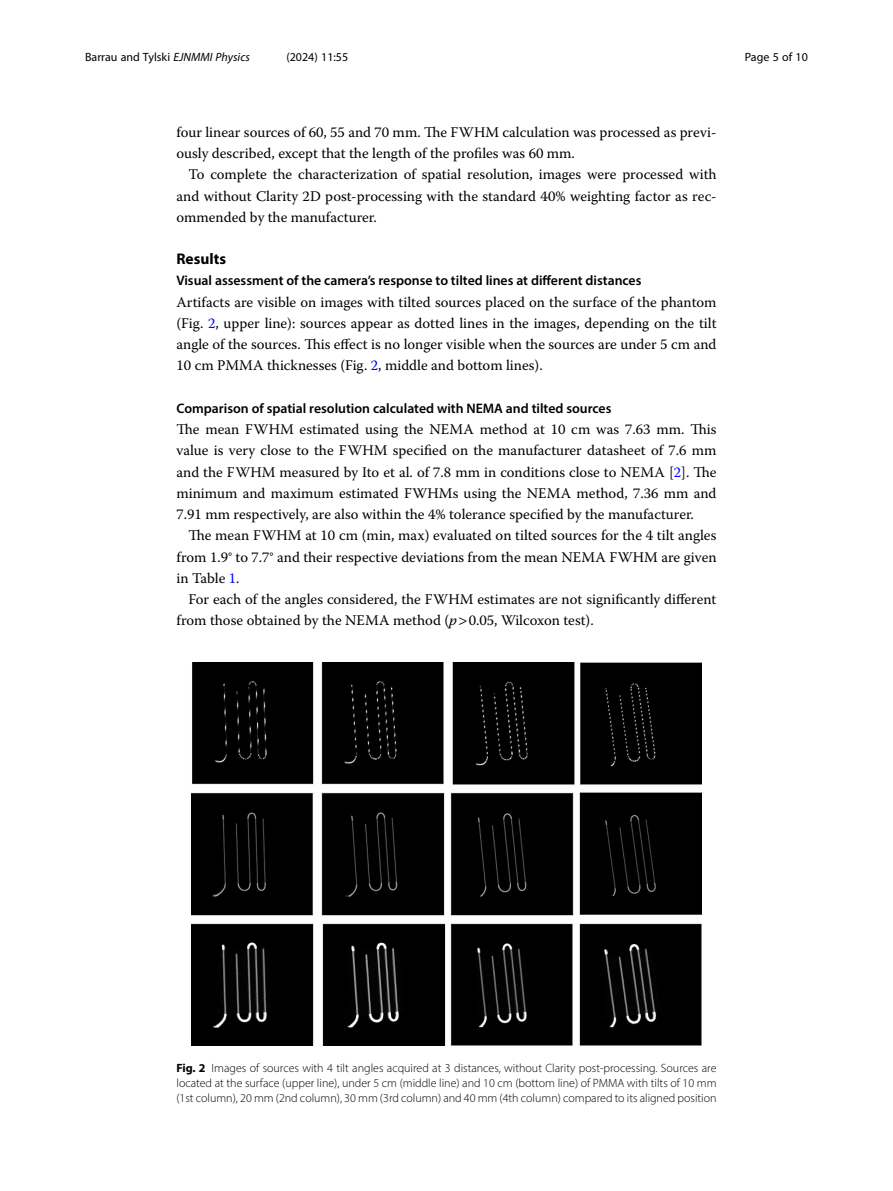
<style>
.page{position:relative;width:893px;height:1191px;background:#fff}
.page>*{position:absolute;margin:0;border:0;box-sizing:border-box;transform-origin:0 0}
.Head_1{font:700 15.45px "Myriad Pro";color:#000}
.Body_Text{font:14.7px/21.3px "Warnock Pro";color:#000;text-align:justify}
.Body_Text_Indent{font:14.7px/21.1px "Warnock Pro";color:#000}
.Head_2_After_1{font:600 13.8px "Myriad Pro";color:#000}
.Head_2{font:600 13.8px "Myriad Pro";color:#000}
.Figure_Caption{font:300 12px/15px "Myriad Pro";color:#000;text-align:justify}
.t1{font:12px "Myriad Pro";color:#000}
.s1{font-style:italic}
.s2{color:#00f}
.s3{font-weight:700}
</style>
<div class="page">
<img style="left:191px;top:663px;width:511px;height:382px">
<p class="t1" style="left:85px;top:50px;width:166px">Barrau and Tylski <span class="s1">EJNMMI Physics</span></p>
<p class="t1" style="left:286px;top:50px;width:63px">(2024) 11:55</p>
<p class="t1" style="left:745px;top:50px;width:65px">Page 5 of 10</p>
<p class="Body_Text_Indent" style="left:176px;top:121px;width:542px">four linear sources of 60, 55 and 70 mm. The FWHM calculation was processed as previ&shy;ously described, except that the length of the profiles was 60 mm.</p>
<p class="Body_Text_Indent" style="left:176px;top:164px;width:542px;text-align:justify;text-indent:12px">To complete the characterization of spatial resolution, images were processed with and without Clarity 2D post-processing with the standard 40% weighting factor as rec&shy;ommended by the manufacturer.</p>
<p class="Head_1" style="left:176px;top:249px;width:51px">Results</p>
<p class="Head_2_After_1" style="left:176px;top:272px;width:467px">Visual assessment of the camera’s response to tilted lines at different distances</p>
<p class="Body_Text" style="left:176px;top:291px;width:542px">Artifacts are visible on images with tilted sources placed on the surface of the phantom (Fig. <span class="s2">2</span>, upper line): sources appear as dotted lines in the images, depending on the tilt angle of the sources. This effect is no longer visible when the sources are under 5 cm and 10 cm PMMA thicknesses (Fig. <span class="s2">2</span>, middle and bottom lines).</p>
<p class="Head_2" style="left:176px;top:399px;width:437px">Comparison of spatial resolution calculated with NEMA and tilted sources</p>
<p class="Body_Text" style="left:176px;top:418px;width:542px">The mean FWHM estimated using the NEMA method at 10 cm was 7.63 mm. This value is very close to the FWHM specified on the manufacturer datasheet of 7.6 mm and the FWHM measured by Ito et al. of 7.8 mm in conditions close to NEMA [<span class="s2">2</span>]. The minimum and maximum estimated FWHMs using the NEMA method, 7.36 mm and 7.91 mm respectively, are also within the 4% tolerance specified by the manufacturer.</p>
<p class="Body_Text_Indent" style="left:176px;top:524px;width:542px;text-align:justify;text-indent:12px">The mean FWHM at 10 cm (min, max) evaluated on tilted sources for the 4 tilt angles from 1.9° to 7.7° and their respective deviations from the mean NEMA FWHM are given in Table <span class="s2">1</span>.</p>
<p class="Body_Text_Indent" style="left:176px;top:588px;width:541px;text-indent:12px">For each of the angles considered, the FWHM estimates are not significantly different from those obtained by the NEMA method (<span class="s1">p</span> 0.05, Wilcoxon test).</p>
<p class="Figure_Caption" style="left:176px;top:1060px;width:542px"><span class="s3">Fig. 2</span> Images of sources with 4 tilt angles acquired at 3 distances, without Clarity post-processing. Sources are located at the surface (upper line), under 5 cm (middle line) and 10 cm (bottom line) of PMMA with tilts of 10 mm (1st column), 20 mm (2nd column), 30 mm (3rd column) and 40 mm (4th column) compared to its aligned position</p>
</div>
